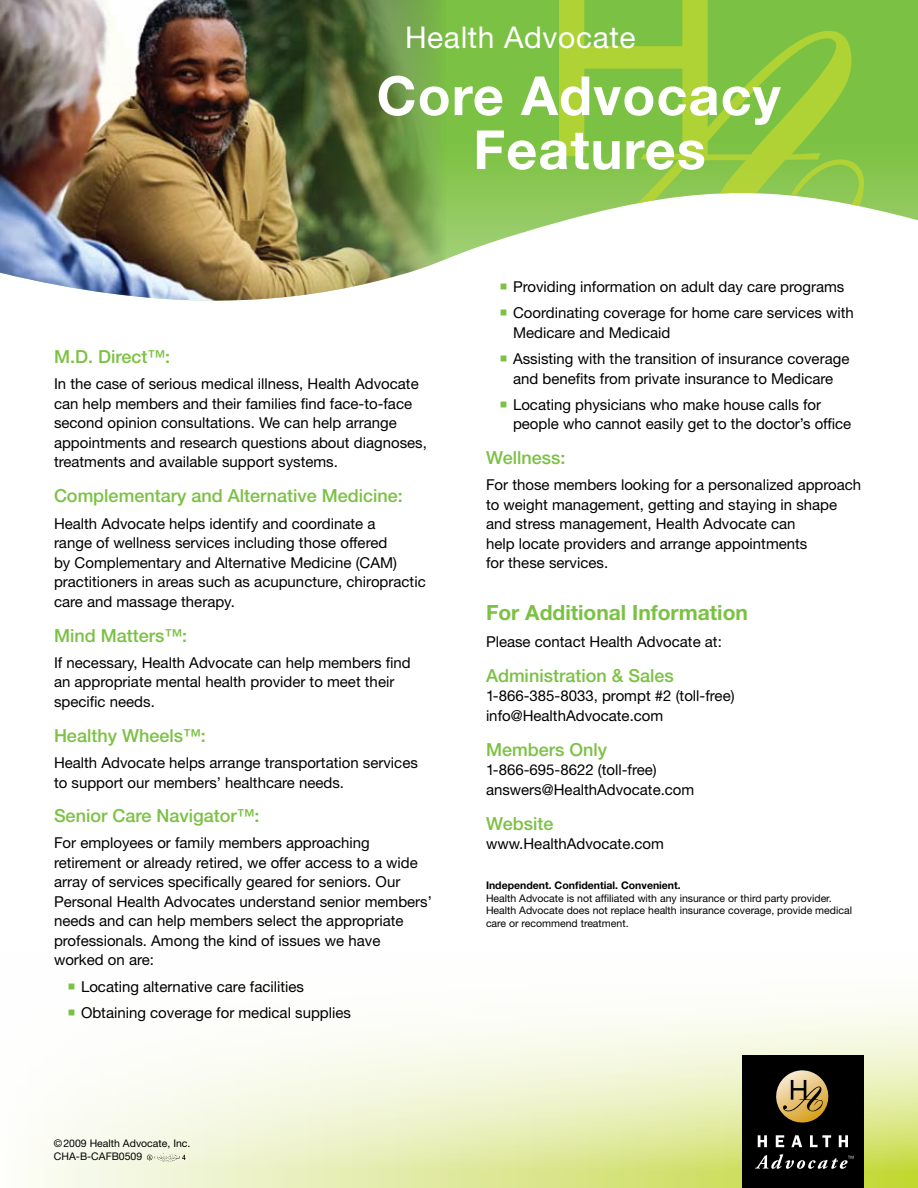
<style>
.page{position:relative;width:918px;height:1188px;background:#fff}
.page>*{position:absolute;margin:0;border:0;box-sizing:border-box;transform-origin:0 0}
.t1{font:700 54px/54px "Helvetica Neue LT Std";letter-spacing:.02em;color:#fff;text-align:center}
.t2{font:30px "Helvetica Neue LT Std";letter-spacing:.02em;color:#fff}
.t3{font:700 21px "Helvetica Neue LT Std";color:#7bc143}
.t4{font:500 18px "Helvetica Neue LT Std";color:#7bc143}
.t5{font:15px/19.5px "Helvetica Neue LT Std";color:#000}
.t6{font:10.5px/12.6px "Helvetica Neue LT Std";color:#000}
.t7{font:700 10.5px "Helvetica Neue LT Std";color:#000}
</style>
<div class="page">
<svg style="left:27px;top:1002px;width:891px;height:186px"></svg>
<div style="left:742px;top:1056px;width:122px;height:132px;background:#000"></div>
<svg style="left:758px;top:1135px;width:9px;height:12px"></svg>
<svg style="left:776px;top:1135px;width:8px;height:12px"></svg>
<svg style="left:791px;top:1135px;width:11px;height:12px"></svg>
<svg style="left:810px;top:1135px;width:21px;height:12px"></svg>
<svg style="left:839px;top:1135px;width:9px;height:12px"></svg>
<svg style="left:755px;top:1154px;width:99px;height:15px"></svg>
<svg style="left:776px;top:1070px;width:53px;height:53px"></svg>
<svg style="left:446px;top:0;width:472px;height:259px;background:#8ec95d"></svg>
<img style="left:0;top:0;width:446px;height:301px">
<svg style="left:537px;top:0;width:327px;height:259px"></svg>
<img style="left:144px;top:1151px;width:45px;height:12px">
<svg style="left:69px;top:1010px;width:6px;height:5px"></svg>
<h2 class="t2" style="left:405px;top:20px;width:232px">Health Advocate</h2>
<h1 class="t1" style="left:377px;top:68px;width:406px">Core Advocacy<br>Features</h1>
<p class="t4" style="left:54px;top:346px;width:118px">M.D. Direct™:</p>
<p class="t5" style="left:54px;top:374px;width:374px">In the case of serious medical illness, Health Advocate can help members and their families find face-to-face second opinion consultations. We can help arrange appointments and research questions about diagnoses, treatments and available support systems.</p>
<p class="t4" style="left:54px;top:485px;width:350px">Complementary and Alternative Medicine:</p>
<p class="t5" style="left:54px;top:513px;width:373px">Health Advocate helps identify and coordinate a<br>range of wellness services including those offered<br>by Complementary and Alternative Medicine (CAM) practitioners in areas such as acupuncture, chiropractic care and massage therapy.</p>
<p class="t4" style="left:54px;top:624px;width:135px">Mind Matters™:</p>
<p class="t5" style="left:54px;top:653px;width:358px">If necessary, Health Advocate can help members find an appropriate mental health provider to meet their specific needs.</p>
<p class="t4" style="left:54px;top:725px;width:153px">Healthy Wheels™:</p>
<p class="t5" style="left:54px;top:753px;width:365px">Health Advocate helps arrange transportation services to support our members’ healthcare needs.</p>
<p class="t4" style="left:54px;top:805px;width:207px">Senior Care Navigator™:</p>
<p class="t5" style="left:54px;top:833px;width:379px">For employees or family members approaching retirement or already retired, we offer access to a wide array of services specifically geared for seniors. Our Personal Health Advocates understand senior members’ needs and can help members select the appropriate professionals. Among the kind of issues we have worked on are:</p>
<p class="t5" style="left:81px;top:973px;width:272px;line-height:26.2px">Locating alternative care facilities<br>Obtaining coverage for medical supplies</p>
<p class="t6" style="left:54px;top:1137px;width:138px">©2009 Health Advocate, Inc.<br>CHA-B-CAFB0509</p>
<p class="t5" style="left:513px;top:274px;width:342px;line-height:26.2px">Providing information on adult day care programs<br>Coordinating coverage for home care services with</p>
<p class="t5" style="left:513px;top:319px;width:338px;line-height:26.2px">Medicare and Medicaid<br>Assisting with the transition of insurance coverage</p>
<p class="t5" style="left:513px;top:365px;width:322px;line-height:26.2px">and benefits from private insurance to Medicare<br>Locating physicians who make house calls for</p>
<p class="t5" style="left:513px;top:414px;width:340px">people who cannot easily get to the doctor’s office</p>
<p class="t4" style="left:486px;top:447px;width:81px">Wellness:</p>
<p class="t5" style="left:486px;top:475px;width:377px">For those members looking for a personalized approach to weight management, getting and staying in shape and stress management, Health Advocate can<br>help locate providers and arrange appointments<br>for these services.</p>
<h3 class="t3" style="left:486px;top:600px;width:263px">For Additional Information</h3>
<p class="t5" style="left:486px;top:631px;width:237px">Please contact Health Advocate at:</p>
<p class="t4" style="left:486px;top:665px;width:189px">Administration &amp; Sales</p>
<p class="t5" style="left:486px;top:686px;width:250px">1-866-385-8033, prompt #2 (toll-free) info@HealthAdvocate.com</p>
<p class="t4" style="left:486px;top:739px;width:123px">Members Only</p>
<p class="t5" style="left:486px;top:760px;width:210px">1-866-695-8622 (toll-free) answers@HealthAdvocate.com</p>
<p class="t4" style="left:486px;top:813px;width:69px">Website</p>
<p class="t5" style="left:486px;top:834px;width:180px">www.HealthAdvocate.com</p>
<p class="t7" style="left:486px;top:879px;width:196px">Independent. Confidential. Convenient.</p>
<p class="t6" style="left:486px;top:892px;width:368px">Health Advocate is not affiliated with any insurance or third party provider.<br>Health Advocate does not replace health insurance coverage, provide medical care or recommend treatment.</p>
</div>
